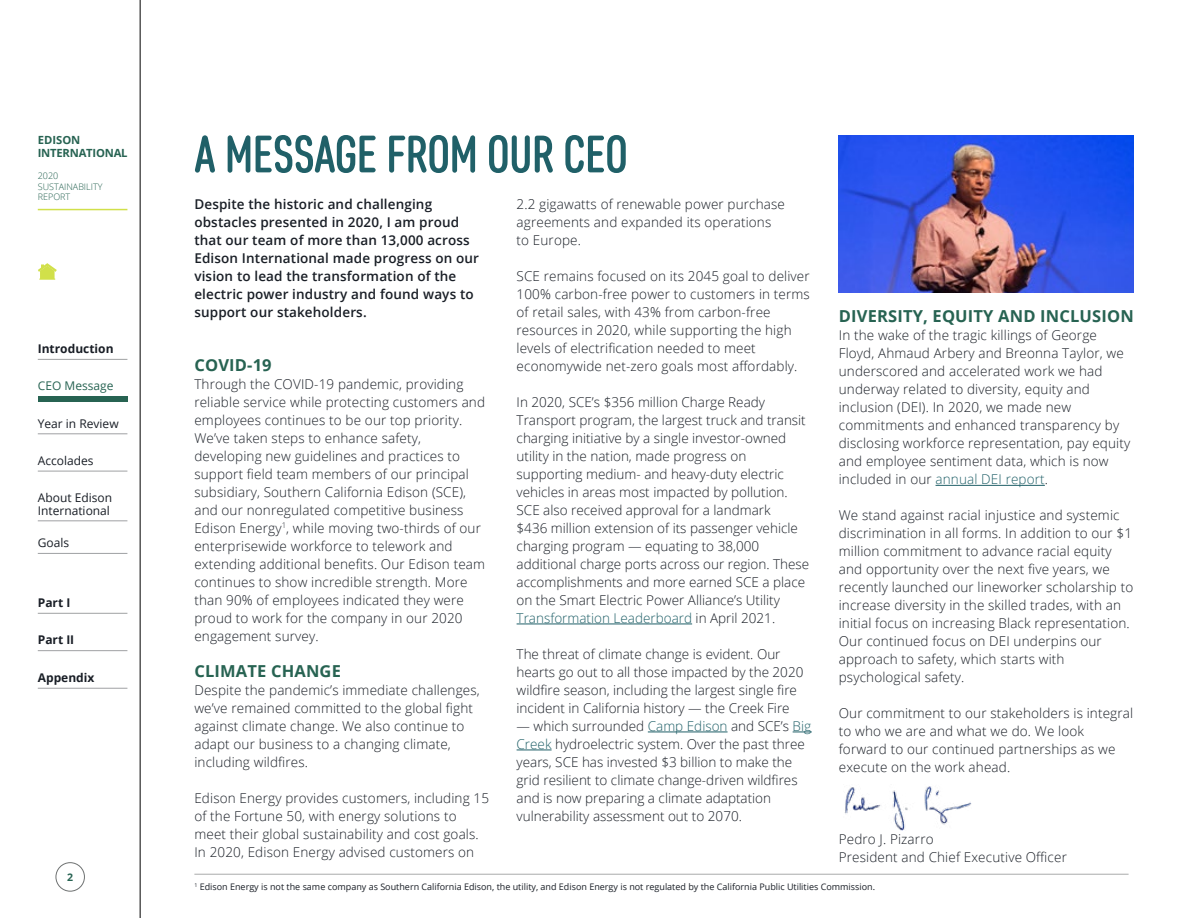
<style>
.page{position:relative;width:1188px;height:918px;background:#fff}
.page>*{position:absolute;margin:0;border:0;box-sizing:border-box;transform-origin:0 0}
.Headline_H1{font:500 52.5px "Core Sans DS47 Cn";color:#206068}
.Subheads_H2{font:700 16.5px "Open Sans";letter-spacing:.01em;color:#276352}
.Bodycopy{font:300 13.5px/18px "Open Sans";letter-spacing:.01em;color:#191e26}
.Bodycopy-2{font:600 13.5px/18px "Open Sans";letter-spacing:.01em;color:#191e26}
.t1{font:12px/12.8px "Open Sans";color:#191e26}
.t2{font:700 12px "Open Sans";color:#191e26}
.t3{font:12px "Open Sans";color:#276352}
.t4{font:700 11.25px/13.5px "Open Sans";letter-spacing:-.02em;color:#276352}
.t5{font:700 10.5px "Open Sans";color:#276352}
.footnote{font:9px "Open Sans";color:#191e26}
.t6{font:300 9px/10.8px "Open Sans";color:#276352}
.s1{color:#206068}
</style>
<div class="page">
<hr style="left:936px;top:485px;width:109px;height:1px;background:#206068">
<img style="left:839px;top:135px;width:295px;height:158px">
<img style="left:844px;top:786px;width:128px;height:45px">
<hr style="left:517px;top:624px;width:175px;height:1px;background:#206068">
<hr style="left:648px;top:732px;width:80px;height:1px;background:#206068">
<svg style="left:793px;top:732px;width:19px;height:1px"></svg>
<hr style="left:517px;top:750px;width:35px;height:1px;background:#206068">
<hr style="left:194px;top:874px;width:935px;height:1px;background:#a9abab">
<svg style="left:37px;top:0;width:103px;height:918px"></svg>
<div style="left:56px;top:862px;width:29px;height:29px;border:1px solid #6e7171;border-radius:50%"></div>
<hr style="left:38px;top:209px;width:89px;height:1px;background:#d1e04a">
<svg style="left:38px;top:263px;width:19px;height:17px"></svg>
<hr style="left:38px;top:434px;width:89px;height:1px;background:#9fa1a3">
<hr style="left:38px;top:613px;width:89px;height:1px;background:#9fa1a3">
<hr style="left:38px;top:359px;width:89px;height:1px;background:#9fa1a3">
<div style="left:38px;top:396px;width:89px;height:5px;background:#276352"></div>
<hr style="left:38px;top:471px;width:89px;height:1px;background:#9fa1a3">
<hr style="left:38px;top:521px;width:89px;height:1px;background:#9fa1a3">
<hr style="left:38px;top:553px;width:89px;height:1px;background:#9fa1a3">
<hr style="left:38px;top:650px;width:89px;height:1px;background:#9fa1a3">
<hr style="left:38px;top:688px;width:89px;height:1px;background:#9fa1a3">
<p class="t4" style="left:38px;top:132px;width:91px">EDISON<br>INTERNATIONAL</p>
<p class="t6" style="left:38px;top:170px;width:66px">2020<br>SUSTAINABILITY<br>REPORT</p>
<p class="t2" style="left:38px;top:340px;width:77px">Introduction</p>
<p class="t3" style="left:38px;top:378px;width:77px">CEO Message</p>
<p class="t1" style="left:38px;top:417px;width:82px">Year in Review</p>
<p class="t1" style="left:38px;top:454px;width:57px">Accolades</p>
<p class="t1" style="left:38px;top:491px;width:76px">About Edison<br>International</p>
<p class="t1" style="left:38px;top:536px;width:33px">Goals</p>
<p class="t2" style="left:38px;top:594px;width:34px">Part I</p>
<p class="t2" style="left:38px;top:632px;width:38px">Part II</p>
<p class="t2" style="left:38px;top:669px;width:58px">Appendix</p>
<p class="t5" style="left:67px;top:870px;width:7px">2</p>
<h1 class="Headline_H1" style="left:194px;top:122px;width:435px">A MESSAGE FROM OUR CEO</h1>
<p class="Bodycopy-2" style="left:194px;top:195px;width:286px">Despite the historic and challenging obstacles presented in 2020, I am proud that our team of more than 13,000 across Edison International made progress on our vision to lead the transformation of the electric power industry and found ways to support our stakeholders.</p>
<h2 class="Subheads_H2" style="left:194px;top:353px;width:79px">COVID-19</h2>
<p class="Bodycopy" style="left:194px;top:375px;width:292px">Through the COVID-19 pandemic, providing reliable service while protecting customers and employees continues to be our top priority.<br>We’ve taken steps to enhance safety, developing new guidelines and practices to support field team members of our principal subsidiary, Southern California Edison (SCE), and our nonregulated competitive business Edison Energy<sup>1</sup>, while moving two-thirds of our enterprisewide workforce to telework and extending additional benefits. Our Edison team continues to show incredible strength. More than 90% of employees indicated they were proud to work for the company in our 2020 engagement survey.</p>
<h2 class="Subheads_H2" style="left:194px;top:659px;width:148px">CLIMATE CHANGE</h2>
<p class="Bodycopy" style="left:194px;top:681px;width:287px">Despite the pandemic’s immediate challenges, we’ve remained committed to the global fight against climate change. We also continue to adapt our business to a changing climate, including wildfires.</p>
<p class="Bodycopy" style="left:194px;top:789px;width:296px">Edison Energy provides customers, including 15 of the Fortune 50, with energy solutions to meet their global sustainability and cost goals.<br>In 2020, Edison Energy advised customers on</p>
<p class="Bodycopy" style="left:517px;top:195px;width:270px">2.2 gigawatts of renewable power purchase agreements and expanded its operations to Europe.</p>
<p class="Bodycopy" style="left:517px;top:267px;width:295px">SCE remains focused on its 2045 goal to deliver 100% carbon-free power to customers in terms of retail sales, with 43% from carbon-free resources in 2020, while supporting the high levels of electrification needed to meet economywide net-zero goals most affordably.</p>
<p class="Bodycopy" style="left:517px;top:393px;width:294px">In 2020, SCE’s $356 million Charge Ready Transport program, the largest truck and transit charging initiative by a single investor-owned utility in the nation, made progress on supporting medium- and heavy-duty electric vehicles in areas most impacted by pollution.<br>SCE also received approval for a landmark<br>$436 million extension of its passenger vehicle charging program — equating to 38,000 additional charge ports across our region. These accomplishments and more earned SCE a place on the Smart Electric Power Alliance’s Utility <span class="s1">Transformation Leaderboard</span> in April 2021.</p>
<p class="Bodycopy" style="left:517px;top:645px;width:288px">The threat of climate change is evident. Our hearts go out to all those impacted by the 2020 wildfire season, including the largest single fire incident in California history — the Creek Fire</p>
<p class="Bodycopy" style="left:517px;top:717px;width:296px">— which surrounded <span class="s1">Camp Edison</span> and SCE’s <span class="s1">Big Creek</span> hydroelectric system. Over the past three years, SCE has invested $3 billion to make the grid resilient to climate change-driven wildfires and is now preparing a climate adaptation vulnerability assessment out to 2070.</p>
<h2 class="Subheads_H2" style="left:839px;top:305px;width:296px">DIVERSITY, EQUITY AND INCLUSION</h2>
<p class="Bodycopy" style="left:839px;top:326px;width:293px">In the wake of the tragic killings of George Floyd, Ahmaud Arbery and Breonna Taylor, we underscored and accelerated work we had underway related to diversity, equity and inclusion (DEI). In 2020, we made new commitments and enhanced transparency by disclosing workforce representation, pay equity and employee sentiment data, which is now included in our <span class="s1">annual DEI report</span>.</p>
<p class="Bodycopy" style="left:839px;top:506px;width:296px">We stand against racial injustice and systemic discrimination in all forms. In addition to our $1 million commitment to advance racial equity and opportunity over the next five years, we recently launched our lineworker scholarship to increase diversity in the skilled trades, with an initial focus on increasing Black representation.<br>Our continued focus on DEI underpins our approach to safety, which starts with psychological safety.</p>
<p class="Bodycopy" style="left:839px;top:704px;width:296px">Our commitment to our stakeholders is integral to who we are and what we do. We look forward to our continued partnerships as we execute on the work ahead.</p>
<p class="Bodycopy" style="left:839px;top:830px;width:96px">Pedro J. Pizarro</p>
<p class="Bodycopy" style="left:839px;top:848px;width:230px">President and Chief Executive Officer</p>
<p class="footnote" style="left:194px;top:881px;width:682px"><sup>1</sup> Edison Energy is not the same company as Southern California Edison, the utility, and Edison Energy is not regulated by the California Public Utilities Commission.</p>
</div>
